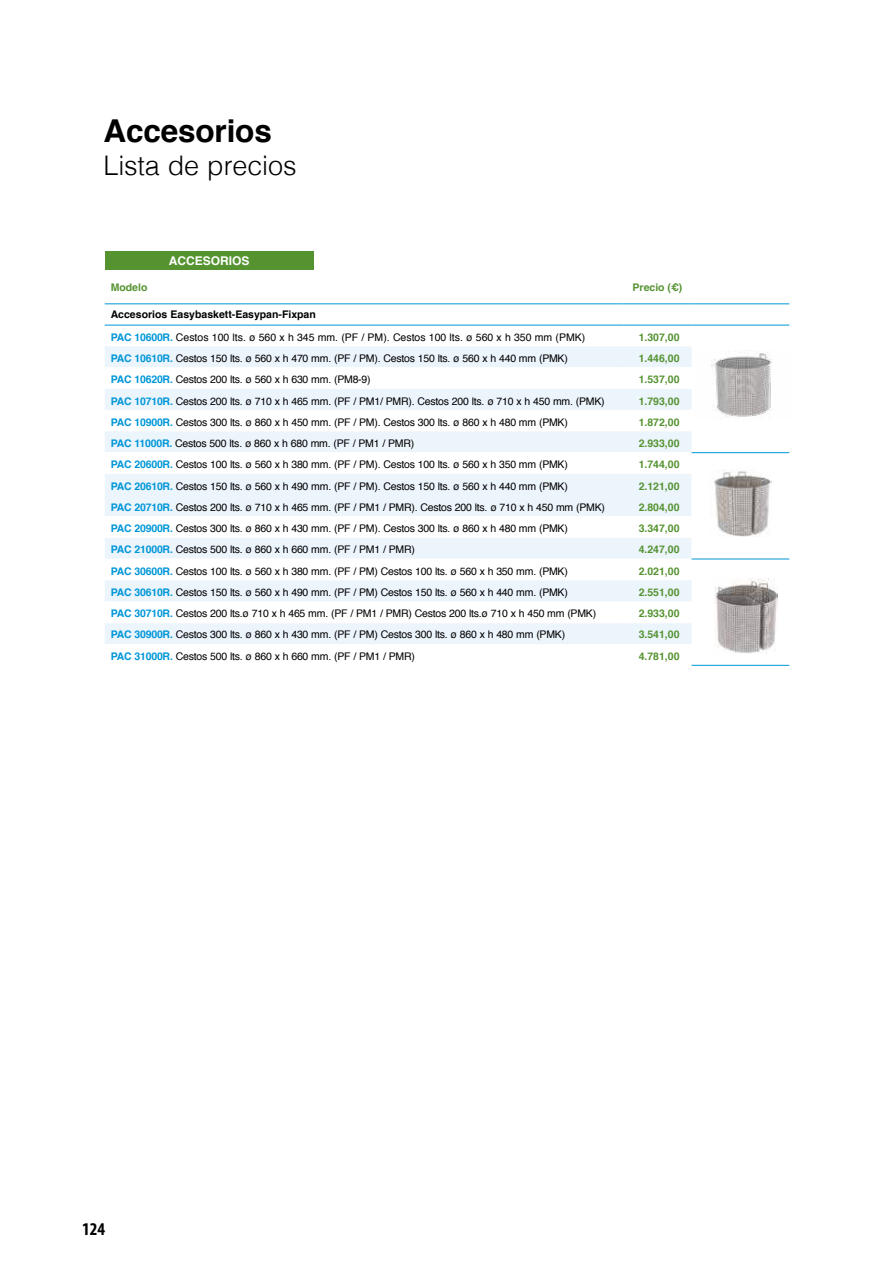
<style>
.page{position:relative;width:893px;height:1263px;background:#fff}
.page>*{position:absolute;margin:0;border:0;box-sizing:border-box;transform-origin:0 0}
.t1{font:700 31.5px "Helvetica";letter-spacing:-.005em;color:#000}
.t2{font:300 27px "Helvetica";letter-spacing:-.005em;color:#000}
.t3{font:700 condensed 18px "Myriad Pro";color:#000}
.t4{font:700 12px "Helvetica";color:#fff}
.t5{font:10.5px "Helvetica";letter-spacing:-.02em;color:#000}
.t6{font:700 10.5px "Helvetica";color:#559331}
.t7{font:10.5px/22.5px "Helvetica";color:#000}
.s1{font-weight:700}
.s2{font-weight:700;color:#0097d8}
</style>
<div class="page">
<svg style="left:105px;top:346px;width:586px;height:106px;fill:#ecf4fc"></svg>
<svg style="left:105px;top:474px;width:684px;height:191px;fill:#ecf4fc"></svg>
<svg style="left:105px;top:601px;width:684px;height:22px"></svg>
<hr style="left:105px;top:367px;width:518px;height:1px;background:#fff">
<hr style="left:623px;top:367px;width:69px;height:1px;background:#fff">
<hr style="left:105px;top:410px;width:518px;height:1px;background:#fff">
<hr style="left:623px;top:410px;width:69px;height:1px;background:#fff">
<hr style="left:105px;top:516px;width:518px;height:1px;background:#fff">
<hr style="left:623px;top:516px;width:69px;height:1px;background:#fff">
<hr style="left:105px;top:559px;width:518px;height:1px;background:#fff">
<hr style="left:623px;top:559px;width:69px;height:1px;background:#fff">
<hr style="left:105px;top:622px;width:518px;height:1px;background:#fff">
<hr style="left:623px;top:622px;width:69px;height:1px;background:#fff">
<hr style="left:105px;top:304px;width:518px;height:1px;background:#0097d8">
<hr style="left:623px;top:304px;width:69px;height:1px;background:#0097d8">
<hr style="left:692px;top:304px;width:97px;height:1px;background:#0097d8">
<hr style="left:692px;top:452px;width:97px;height:1px;background:#0097d8">
<hr style="left:692px;top:559px;width:97px;height:1px;background:#0097d8">
<hr style="left:692px;top:665px;width:97px;height:1px;background:#0097d8">
<hr style="left:105px;top:325px;width:518px;height:1px;background:#0097d8">
<hr style="left:623px;top:325px;width:69px;height:1px;background:#0097d8">
<hr style="left:692px;top:325px;width:97px;height:1px;background:#0097d8">
<div style="left:105px;top:251px;width:208px;height:19px;background:#559331"></div>
<div style="left:699px;top:464px;width:85px;height:89px;background:#fff"></div>
<img style="left:714px;top:470px;width:58px;height:66px">
<div style="left:703px;top:570px;width:85px;height:83px;background:#fff"></div>
<img style="left:715px;top:578px;width:62px;height:75px">
<img style="left:711px;top:352px;width:61px;height:67px">
<h1 class="t1" style="left:103px;top:118px;width:170px">Accesorios</h1>
<h2 class="t2" style="left:103px;top:155px;width:195px">Lista de precios</h2>
<p class="t4" style="left:169px;top:256px;width:82px">ACCESORIOS</p>
<p class="t6" style="left:111px;top:283px;width:38px">Modelo</p>
<p class="t6" style="left:633px;top:283px;width:51px">Precio (€)</p>
<p class="t7" style="left:111px;top:303px;width:476px"><span class="s1">Accesorios Easybaskett-Easypan-Fixpan<br></span><span class="s2">PAC 10600R.</span> Cestos 100 lts. ø 560 x h 345 mm. (PF / PM). Cestos 100 lts. ø 560 x h 350 mm (PMK)</p>
<p class="t6" style="left:639px;top:333px;width:42px">1.307,00</p>
<p class="t5" style="left:111px;top:352px;width:459px"><span class="s2">PAC 10610R.</span> Cestos 150 lts. ø 560 x h 470 mm. (PF / PM). Cestos 150 lts. ø 560 x h 440 mm (PMK)</p>
<p class="t6" style="left:639px;top:354px;width:42px">1.446,00</p>
<p class="t5" style="left:111px;top:374px;width:261px"><span class="s2">PAC 10620R.</span> Cestos 200 lts. ø 560 x h 630 mm. (PM8-9)</p>
<p class="t6" style="left:639px;top:375px;width:42px">1.537,00</p>
<p class="t5" style="left:111px;top:395px;width:495px"><span class="s2">PAC 10710R.</span> Cestos 200 lts. ø 710 x h 465 mm. (PF / PM1/ PMR). Cestos 200 lts. ø 710 x h 450 mm. (PMK)</p>
<p class="t6" style="left:639px;top:397px;width:42px">1.793,00</p>
<p class="t5" style="left:111px;top:416px;width:459px"><span class="s2">PAC 10900R.</span> Cestos 300 lts. ø 860 x h 450 mm. (PF / PM). Cestos 300 lts. ø 860 x h 480 mm (PMK)</p>
<p class="t6" style="left:639px;top:418px;width:42px">1.872,00</p>
<p class="t5" style="left:111px;top:437px;width:305px"><span class="s2">PAC 11000R.</span> Cestos 500 lts. ø 860 x h 680 mm. (PF / PM1 / PMR)</p>
<p class="t6" style="left:639px;top:439px;width:42px">2.933,00</p>
<p class="t5" style="left:111px;top:459px;width:459px"><span class="s2">PAC 20600R.</span> Cestos 100 lts. ø 560 x h 380 mm. (PF / PM). Cestos 100 lts. ø 560 x h 350 mm (PMK)</p>
<p class="t6" style="left:639px;top:460px;width:42px">1.744,00</p>
<p class="t5" style="left:111px;top:480px;width:459px"><span class="s2">PAC 20610R.</span> Cestos 150 lts. ø 560 x h 490 mm. (PF / PM). Cestos 150 lts. ø 560 x h 440 mm (PMK)</p>
<p class="t6" style="left:639px;top:482px;width:42px">2.121,00</p>
<p class="t5" style="left:111px;top:501px;width:496px"><span class="s2">PAC 20710R.</span> Cestos 200 lts. ø 710 x h 465 mm. (PF / PM1 / PMR). Cestos 200 lts. ø 710 x h 450 mm (PMK)</p>
<p class="t6" style="left:639px;top:503px;width:42px">2.804,00</p>
<p class="t5" style="left:111px;top:522px;width:459px"><span class="s2">PAC 20900R.</span> Cestos 300 lts. ø 860 x h 430 mm. (PF / PM). Cestos 300 lts. ø 860 x h 480 mm (PMK)</p>
<p class="t6" style="left:639px;top:524px;width:42px">3.347,00</p>
<p class="t5" style="left:111px;top:544px;width:306px"><span class="s2">PAC 21000R.</span> Cestos 500 lts. ø 860 x h 660 mm. (PF / PM1 / PMR)</p>
<p class="t6" style="left:639px;top:545px;width:42px">4.247,00</p>
<p class="t5" style="left:111px;top:565px;width:459px"><span class="s2">PAC 30600R.</span> Cestos 100 lts. ø 560 x h 380 mm. (PF / PM) Cestos 100 lts. ø 560 x h 350 mm. (PMK)</p>
<p class="t6" style="left:639px;top:567px;width:42px">2.021,00</p>
<p class="t5" style="left:111px;top:586px;width:459px"><span class="s2">PAC 30610R.</span> Cestos 150 lts. ø 560 x h 490 mm. (PF / PM) Cestos 150 lts. ø 560 x h 440 mm. (PMK)</p>
<p class="t6" style="left:639px;top:588px;width:42px">2.551,00</p>
<p class="t5" style="left:111px;top:608px;width:487px"><span class="s2">PAC 30710R.</span> Cestos 200 lts.ø 710 x h 465 mm. (PF / PM1 / PMR) Cestos 200 lts.ø 710 x h 450 mm (PMK)</p>
<p class="t6" style="left:639px;top:609px;width:42px">2.933,00</p>
<p class="t5" style="left:111px;top:629px;width:456px"><span class="s2">PAC 30900R.</span> Cestos 300 lts. ø 860 x h 430 mm. (PF / PM) Cestos 300 lts. ø 860 x h 480 mm (PMK)</p>
<p class="t6" style="left:639px;top:631px;width:42px">3.541,00</p>
<p class="t5" style="left:111px;top:650px;width:306px"><span class="s2">PAC 31000R.</span> Cestos 500 lts. ø 860 x h 660 mm. (PF / PM1 / PMR)</p>
<p class="t6" style="left:639px;top:652px;width:42px">4.781,00</p>
<h3 class="t3" style="left:82px;top:1219px;width:25px">124</h3>
</div>
